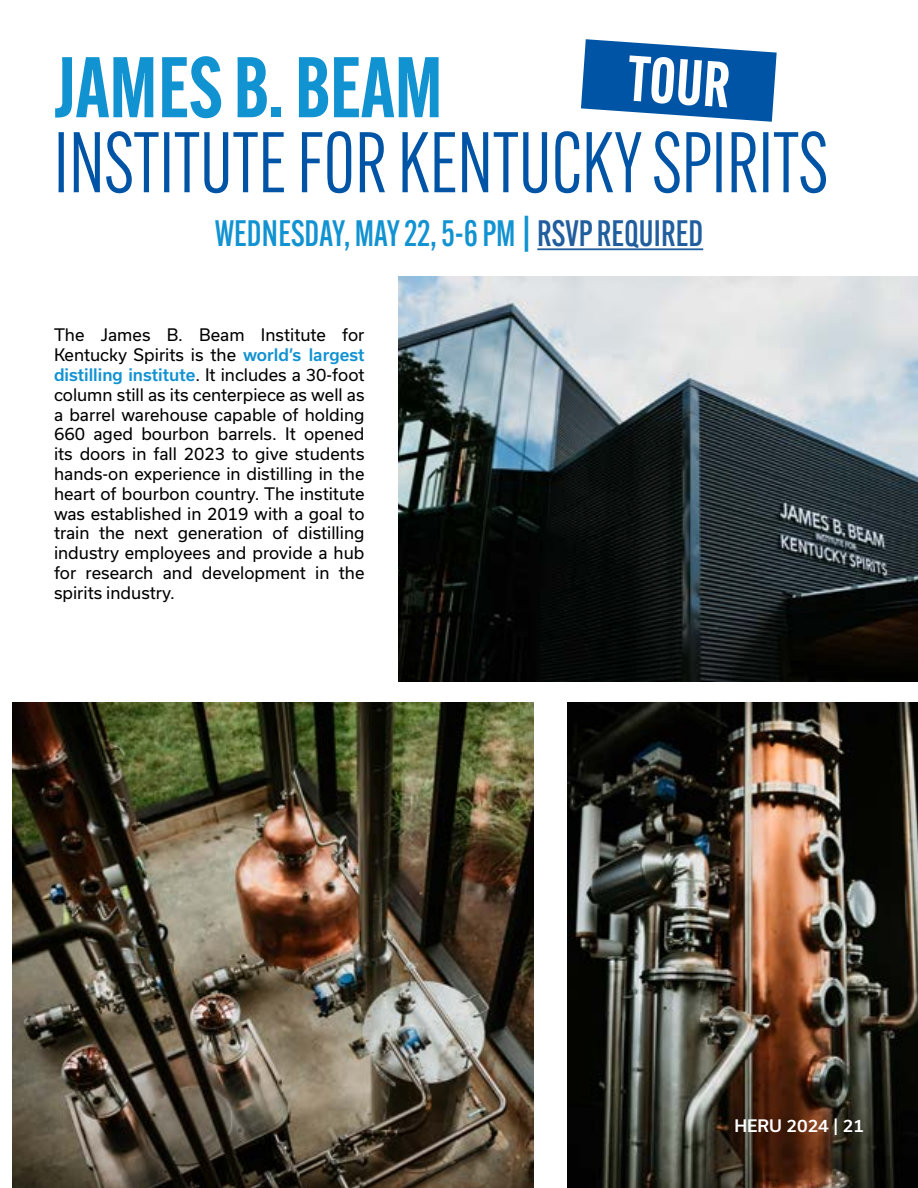
<style>
.page{position:relative;width:918px;height:1188px;background:#fff}
.page>*{position:absolute;margin:0;border:0;box-sizing:border-box;transform-origin:0 0}
.t1{font:84px "Alternate Gothic Cond ATF";color:#0054a6}
.t2{font:600 84px "Alternate Gothic Cond ATF";color:#1192d1}
.t3{font:600 63px "Alternate Gothic Cond ATF";color:#fff}
.t4{font:500 36px "Alternate Gothic Cond ATF";color:#1192d1}
.t5{font:16.5px/19.8px "Usual";color:#000;text-align:justify}
.t6{font:500 16.5px "Usual";color:#fff}
.s1{color:#215e9e}
.s2{font-weight:500;color:#1192d1}
</style>
<div class="page">
<img style="left:567px;top:702px;width:351px;height:486px">
<img style="left:398px;top:277px;width:520px;height:404px">
<svg style="left:581px;top:39px;width:196px;height:83px"></svg>
<hr style="left:537px;top:248px;width:166px;height:2px;background:#215e9e">
<img style="left:13px;top:703px;width:520px;height:485px">
<h2 class="t3" style="left:630px;top:38px;width:104px;rotate:4deg">TOUR</h2>
<h1 class="t2" style="left:54px;top:34px;width:390px">JAMES B. BEAM</h1>
<h1 class="t1" style="left:54px;top:112px;width:776px">INSTITUTE FOR KENTUCKY SPIRITS</h1>
<h3 class="t4" style="left:215px;top:211px;width:490px">WEDNESDAY, MAY 22, 5-6 PM | <span class="s1">RSVP REQUIRED</span></h3>
<p class="t5" style="left:54px;top:325px;width:312px">The James B. Beam Institute for Kentucky Spirits is the <span class="s2">world’s largest distilling institute</span>. It includes a 30-foot column still as its centerpiece as well as a barrel warehouse capable of holding 660 aged bourbon barrels. It opened its doors in fall 2023 to give students hands-on experience in distilling in the heart of bourbon country. The institute was established in 2019 with a goal to train the next generation of distilling industry employees and provide a hub for research and development in the spirits industry.</p>
<p class="t6" style="left:734px;top:1116px;width:131px">HERU 2024 | 21</p>
</div>
